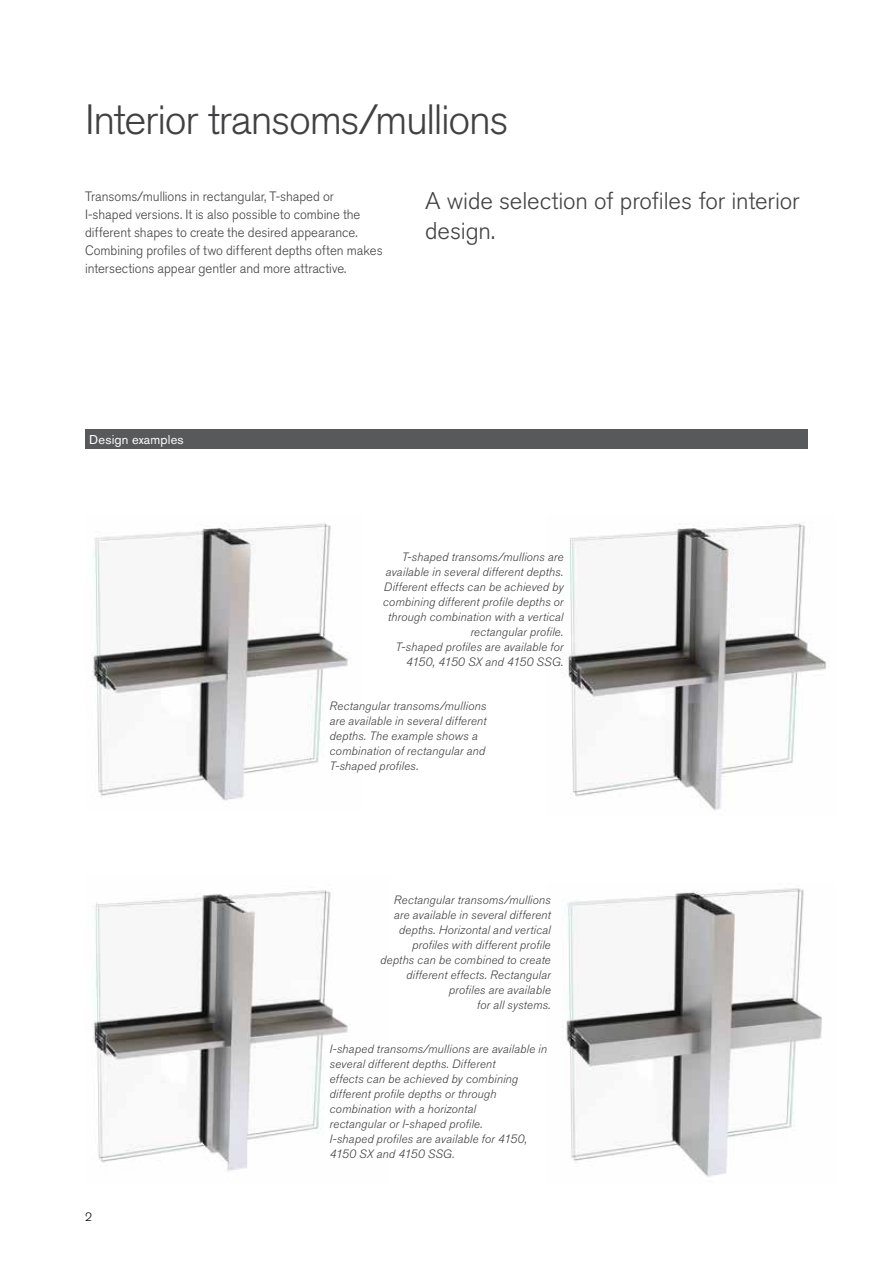
<style>
.page{position:relative;width:893px;height:1263px;background:#fff}
.page>*{position:absolute;margin:0;border:0;box-sizing:border-box;transform-origin:0 0}
.t1{font:300 42px "Akzidenz Grotesk Pro";letter-spacing:-.03em;color:#414042}
.t2{font:300 24px/30px "Akzidenz Grotesk Pro";letter-spacing:-.005em;color:#414042}
.t3{font:300 13.5px/18px "Akzidenz Grotesk Pro";color:#414042}
.t4{font:12.75px "Akzidenz Grotesk Pro";letter-spacing:.015em;color:#fff}
.t5{font:italic 300 12px/15px "Akzidenz Grotesk Pro";letter-spacing:.015em;color:#414042;text-align:right}
.t6{font:300 12px "Akzidenz Grotesk Pro";color:#000}
</style>
<div class="page">
<img style="left:564px;top:523px;width:262px;height:288px">
<img style="left:562px;top:888px;width:260px;height:289px">
<img style="left:92px;top:523px;width:256px;height:278px">
<img style="left:92px;top:890px;width:259px;height:282px">
<div style="left:85px;top:429px;width:723px;height:20px;background:#58595b"></div>
<h1 class="t1" style="left:85px;top:92px;width:425px">Interior transoms/mullions</h1>
<p class="t3" style="left:85px;top:188px;width:299px">Transoms/mullions in rectangular, T-shaped or I-shaped versions. It is also possible to combine the different shapes to create the desired appearance.<br>Combining profiles of two different depths often makes intersections appear gentler and more attractive.</p>
<h2 class="t2" style="left:425px;top:186px;width:376px">A wide selection of profiles for interior design.</h2>
<p class="t4" style="left:89px;top:431px;width:96px">Design examples</p>
<p class="t6" style="left:85px;top:1209px;width:8px">2</p>
<p class="t5" style="left:383px;top:549px;width:182px">T-shaped transoms/mullions are available in several different depths.<br>Different effects can be achieved by combining different profile depths or through combination with a vertical rectangular profile.<br>T-shaped profiles are available for 4150, 4150 SX and 4150 SSG.</p>
<p class="t5" style="left:330px;top:698px;width:158px;text-align:left">Rectangular transoms/mullions are available in several different depths. The example shows a combination of rectangular and<br>T-shaped profiles.</p>
<p class="t5" style="left:380px;top:892px;width:172px">Rectangular transoms/mullions are available in several different depths. Horizontal and vertical profiles with different profile depths can be combined to create different effects. Rectangular profiles are available<br>for all systems.</p>
<p class="t5" style="left:330px;top:1042px;width:219px;text-align:left">I-shaped transoms/mullions are available in several different depths. Different<br>effects can be achieved by combining different profile depths or through combination with a horizontal<br>rectangular or I-shaped profile.<br>I-shaped profiles are available for 4150, 4150 SX and 4150 SSG.</p>
</div>
